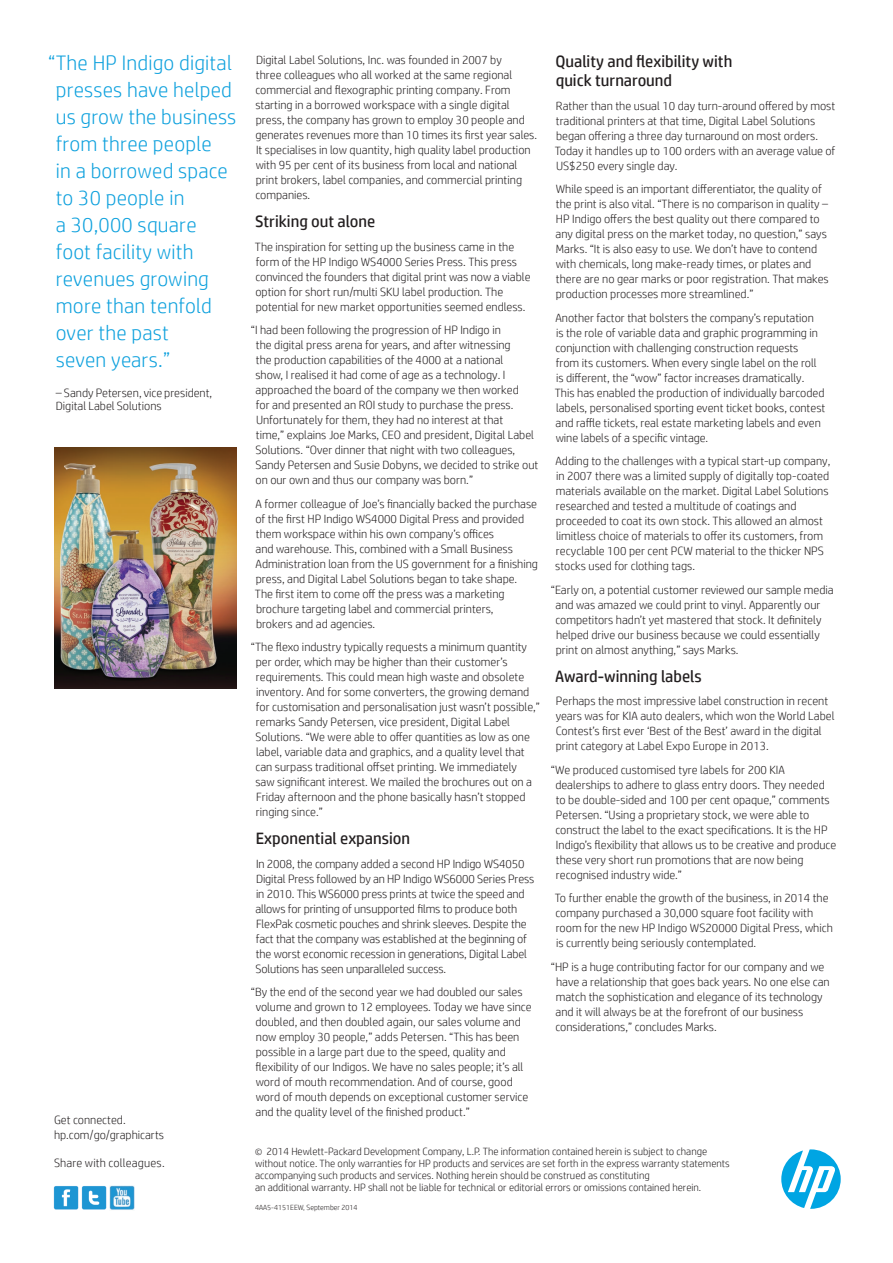
<style>
.page{position:relative;width:893px;height:1263px;background:#fff}
.page>*{position:absolute;margin:0;border:0;box-sizing:border-box;transform-origin:0 0}
.t1{font:300 21px/27px "HP Simplified";letter-spacing:.01em;color:#0ca0dd}
.sub-headers{font:16.5px/19.5px "HP Simplified";color:#231f20}
.body{font:300 12px/15px "HP Simplified";color:#231f20}
.Copyright{font:300 10.5px/12px "HP Simplified";color:#231f20}
.body-2{font:300 7.5px "HP Simplified";color:#231f20}
.s1{font-size:9px}
</style>
<div class="page">
<svg style="left:781px;top:1149px;width:60px;height:60px"></svg>
<img style="left:53px;top:1186px;width:26px;height:24px">
<img style="left:81px;top:1186px;width:26px;height:24px">
<img style="left:109px;top:1185px;width:26px;height:25px">
<img style="left:54px;top:448px;width:183px;height:241px">
<p class="sub-headers" style="left:555px;top:51px;width:178px">Quality and flexibility with quick turnaround</p>
<p class="body" style="left:555px;top:98px;width:282px">Rather than the usual 10 day turn-around offered by most traditional printers at that time, Digital Label Solutions began offering a three day turnaround on most orders.<br>Today it handles up to 100 orders with an average value of US$250 every single day.</p>
<p class="body" style="left:555px;top:181px;width:275px">While speed is an important differentiator, the quality of the print is also vital. “There is no comparison in quality – HP Indigo offers the best quality out there compared to any digital press on the market today, no question,” says Marks. “It is also easy to use. We don’t have to contend with chemicals, long make-ready times, or plates and there are no gear marks or poor registration. That makes production processes more streamlined.”</p>
<p class="body" style="left:555px;top:310px;width:272px">Another factor that bolsters the company’s reputation<br>is the role of variable data and graphic programming in conjunction with challenging construction requests<br>from its customers. When every single label on the roll is different, the “wow” factor increases dramatically.<br>This has enabled the production of individually barcoded labels, personalised sporting event ticket books, contest and raffle tickets, real estate marketing labels and even wine labels of a specific vintage.</p>
<p class="body" style="left:555px;top:453px;width:277px">Adding to the challenges with a typical start-up company, in 2007 there was a limited supply of digitally top-coated materials available on the market. Digital Label Solutions researched and tested a multitude of coatings and proceeded to coat its own stock. This allowed an almost limitless choice of materials to offer its customers, from recyclable 100 per cent PCW material to the thicker NPS stocks used for clothing tags.</p>
<p class="body" style="left:555px;top:582px;width:280px;text-indent:-4px">“Early on, a potential customer reviewed our sample media and was amazed we could print to vinyl. Apparently our competitors hadn’t yet mastered that stock. It definitely helped drive our business because we could essentially print on almost anything,” says Marks.</p>
<p class="sub-headers" style="left:555px;top:666px;width:148px">Award-winning labels</p>
<p class="body" style="left:556px;top:693px;width:280px">Perhaps the most impressive label construction in recent years was for KIA auto dealers, which won the World Label Contest’s first ever ‘Best of the Best’ award in the digital print category at Label Expo Europe in 2013.</p>
<p class="body" style="left:555px;top:762px;width:283px;text-indent:-4px">“We produced customised tyre labels for 200 KIA dealerships to adhere to glass entry doors. They needed to be double-sided and 100 per cent opaque,” comments Petersen. “Using a proprietary stock, we were able to construct the label to the exact specifications. It is the HP Indigo’s flexibility that allows us to be creative and produce these very short run promotions that are now being recognised industry wide.”</p>
<p class="body" style="left:555px;top:890px;width:280px">To further enable the growth of the business, in 2014 the company purchased a 30,000 square foot facility with room for the new HP Indigo WS20000 Digital Press, which is currently being seriously contemplated.</p>
<p class="body" style="left:555px;top:959px;width:276px;text-indent:-4px">“HP is a huge contributing factor for our company and we have a relationship that goes back years. No one else can match the sophistication and elegance of its technology and it will always be at the forefront of our business considerations,” concludes Marks.</p>
<p class="t1" style="left:56px;top:49px;width:182px;text-indent:-8px">“The HP Indigo digital presses have helped us grow the business from three people<br>in a borrowed space to 30 people in<br>a 30,000 square foot facility with revenues growing more than tenfold over the past<br>seven years.”</p>
<p class="body" style="left:56px;top:386px;width:158px;line-height:13.5px">– Sandy Petersen, vice president,<br>Digital Label Solutions</p>
<p class="body" style="left:255px;top:52px;width:283px">Digital Label Solutions, Inc. was founded in 2007 by<br>three colleagues who all worked at the same regional commercial and flexographic printing company. From starting in a borrowed workspace with a single digital press, the company has grown to employ 30 people and generates revenues more than 10 times its first year sales.<br>It specialises in low quantity, high quality label production with 95 per cent of its business from local and national print brokers, label companies, and commercial printing companies.</p>
<p class="sub-headers" style="left:255px;top:211px;width:121px">Striking out alone</p>
<p class="body" style="left:255px;top:239px;width:277px">The inspiration for setting up the business came in the form of the HP Indigo WS4000 Series Press. This press convinced the founders that digital print was now a viable option for short run/multi SKU label production. The potential for new market opportunities seemed endless.</p>
<p class="body" style="left:255px;top:322px;width:285px;text-indent:-4px">“I had been following the progression of HP Indigo in<br>the digital press arena for years, and after witnessing<br>the production capabilities of the 4000 at a national<br>show, I realised it had come of age as a technology. I approached the board of the company we then worked<br>for and presented an ROI study to purchase the press.<br>Unfortunately for them, they had no interest at that<br>time,” explains Joe Marks, CEO and president, Digital Label Solutions. “Over dinner that night with two colleagues, Sandy Petersen and Susie Dobyns, we decided to strike out on our own and thus our company was born.”</p>
<p class="body" style="left:255px;top:496px;width:285px">A former colleague of Joe’s financially backed the purchase of the first HP Indigo WS4000 Digital Press and provided them workspace within his own company’s offices<br>and warehouse. This, combined with a Small Business Administration loan from the US government for a finishing press, and Digital Label Solutions began to take shape.<br>The first item to come off the press was a marketing brochure targeting label and commercial printers,<br>brokers and ad agencies.</p>
<p class="body" style="left:255px;top:639px;width:286px;text-indent:-4px">“The flexo industry typically requests a minimum quantity per order, which may be higher than their customer’s requirements. This could mean high waste and obsolete inventory. And for some converters, the growing demand for customisation and personalisation just wasn’t possible,” remarks Sandy Petersen, vice president, Digital Label Solutions. “We were able to offer quantities as low as one label, variable data and graphics, and a quality level that can surpass traditional offset printing. We immediately<br>saw significant interest. We mailed the brochures out on a Friday afternoon and the phone basically hasn’t stopped ringing since.”</p>
<p class="sub-headers" style="left:256px;top:829px;width:156px">Exponential expansion</p>
<p class="body" style="left:256px;top:856px;width:280px">In 2008, the company added a second HP Indigo WS4050<br>Digital Press followed by an HP Indigo WS6000 Series Press in 2010. This WS6000 press prints at twice the speed and allows for printing of unsupported films to produce both FlexPak cosmetic pouches and shrink sleeves. Despite the fact that the company was established at the beginning of the worst economic recession in generations, Digital Label Solutions has seen unparalleled success.</p>
<p class="body" style="left:255px;top:984px;width:278px;text-indent:-4px">“By the end of the second year we had doubled our sales volume and grown to 12 employees. Today we have since doubled, and then doubled again, our sales volume and now employ 30 people,” adds Petersen. “This has been possible in a large part due to the speed, quality and flexibility of our Indigos. We have no sales people; it’s all word of mouth recommendation. And of course, good word of mouth depends on exceptional customer service and the quality level of the finished product.”</p>
<p class="body" style="left:54px;top:1112px;width:112px">Get connected. hp.com/go/graphicarts</p>
<p class="body" style="left:54px;top:1155px;width:112px">Share with colleagues.</p>
<p class="Copyright" style="left:255px;top:1146px;width:476px"><span class="s1">©</span> 2014 Hewlett-Packard Development Company, L.P. The information contained herein is subject to change without notice. The only warranties for HP products and services are set forth in the express warranty statements accompanying such products and services. Nothing herein should be construed as constituting<br>an additional warranty. HP shall not be liable for technical or editorial errors or omissions contained herein.</p>
<p class="body-2" style="left:255px;top:1203px;width:104px">4AA5-4151EEW, September 2014</p>
</div>
